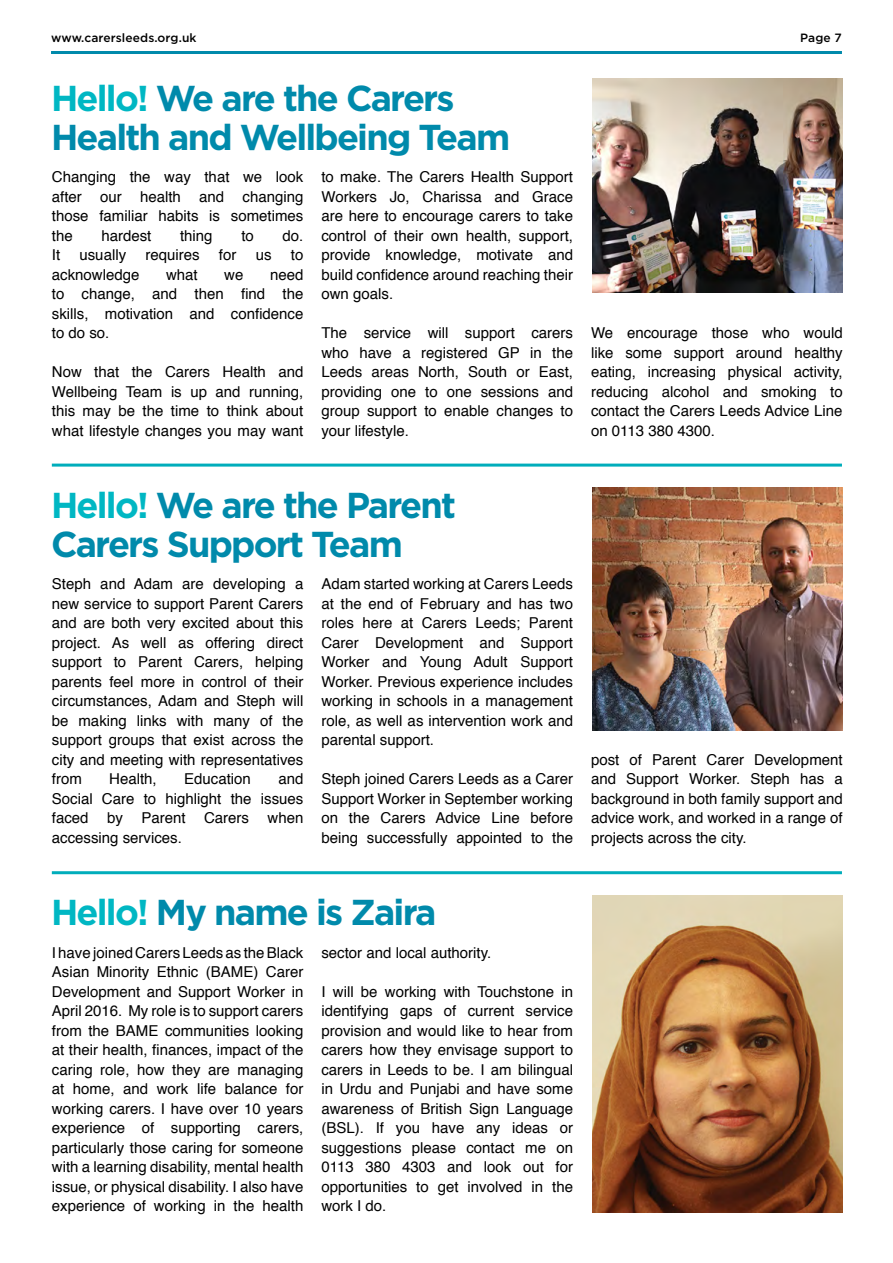
<style>
.page{position:relative;width:893px;height:1263px;background:#fff}
.page>*{position:absolute;margin:0;border:0;box-sizing:border-box;transform-origin:0 0}
.t1{font:700 36px/39px "Gotham";letter-spacing:-.05em;color:#008aab}
.t2{font:15px/19.5px "Helvetica";color:#000;text-align:justify}
.t3{font:500 12px "Gotham";letter-spacing:.01em;color:#000}
.s1{color:#00b7c3}
</style>
<div class="page">
<hr style="left:51px;top:51px;width:791px;height:3px;background:#008aab">
<img style="left:592px;top:79px;width:251px;height:213px">
<hr style="left:52px;top:464px;width:790px;height:3px;background:#00adbb">
<img style="left:592px;top:488px;width:251px;height:242px">
<hr style="left:52px;top:871px;width:790px;height:3px;background:#00adbb">
<img style="left:592px;top:895px;width:251px;height:317px">
<p class="t3" style="left:51px;top:31px;width:147px">www.carersleeds.org.uk</p>
<p class="t3" style="left:800px;top:31px;width:43px">Page 7</p>
<h1 class="t1" style="left:51px;top:78px;width:461px"><span class="s1">Hello!</span> We are the Carers<br>Health and Wellbeing Team</h1>
<p class="t2" style="left:52px;top:168px;width:253px">Changing the way that we look after our health and changing those familiar habits is sometimes the</p>
<p class="t2" style="left:101px;top:226px;width:52px">hardest</p>
<p class="t2" style="left:180px;top:226px;width:34px">thing</p>
<p class="t2" style="left:241px;top:226px;width:14px">to</p>
<p class="t2" style="left:283px;top:226px;width:22px">do.</p>
<p class="t2" style="left:52px;top:246px;width:10px">It</p>
<p class="t2" style="left:79px;top:246px;width:48px">usually</p>
<p class="t2" style="left:145px;top:246px;width:56px">requires</p>
<p class="t2" style="left:219px;top:246px;width:19px">for</p>
<p class="t2" style="left:256px;top:246px;width:17px">us</p>
<p class="t2" style="left:291px;top:246px;width:14px">to</p>
<p class="t2" style="left:52px;top:265px;width:89px">acknowledge</p>
<p class="t2" style="left:166px;top:265px;width:33px">what</p>
<p class="t2" style="left:224px;top:265px;width:21px">we</p>
<p class="t2" style="left:52px;top:265px;width:253px;text-indent:218px">need to change, and then find the skills, motivation and confidence to do so.</p>
<p class="t2" style="left:52px;top:363px;width:253px">Now that the Carers Health and Wellbeing Team is up and running, this may be the time to think about what lifestyle changes you may want</p>
<p class="t2" style="left:321px;top:168px;width:253px">to make. The Carers Health Support Workers Jo, Charissa and Grace are here to encourage carers to take control of their own health, support, provide knowledge, motivate and build confidence around reaching their own goals.</p>
<p class="t2" style="left:321px;top:324px;width:253px">The service will support carers who have a registered GP in the Leeds areas North, South or East, providing one to one sessions and group support to enable changes to your lifestyle.</p>
<p class="t2" style="left:591px;top:324px;width:253px">We encourage those who would like some support around healthy eating, increasing physical activity, reducing alcohol and smoking to contact the Carers Leeds Advice Line on 0113 380 4300.</p>
<h1 class="t1" style="left:51px;top:484px;width:406px"><span class="s1">Hello!</span> We are the Parent<br>Carers Support Team</h1>
<p class="t2" style="left:52px;top:575px;width:253px">Steph and Adam are developing a new service to support Parent Carers and are both very excited about this project. As well as offering direct support to Parent Carers, helping parents feel more in control of their circumstances, Adam and Steph will be making links with many of the support groups that exist across the city and meeting with representatives from</p>
<p class="t2" style="left:52px;top:770px;width:253px;text-indent:227px">and Social Care to highlight the issues faced by Parent Carers when accessing services.</p>
<p class="t2" style="left:109px;top:770px;width:49px">Health,</p>
<p class="t2" style="left:184px;top:770px;width:68px">Education</p>
<p class="t2" style="left:321px;top:575px;width:253px">Adam started working at Carers Leeds at the end of February and has two roles here at Carers Leeds; Parent Carer Development and Support Worker and Young Adult Support Worker. Previous experience includes working in schools in a management role, as well as intervention work and parental support.</p>
<p class="t2" style="left:321px;top:770px;width:253px">Steph joined Carers Leeds as a Carer Support Worker in September working on the Carers Advice Line before being successfully appointed to the</p>
<p class="t2" style="left:591px;top:750px;width:253px">post of Parent Carer Development and Support Worker. Steph has a background in both family support and advice work, and worked in a range of projects across the city.</p>
<h1 class="t1" style="left:51px;top:892px;width:387px"><span class="s1">Hello!</span> My name is Zaira</h1>
<p class="t2" style="left:52px;top:943px;width:253px">I have joined Carers Leeds as the Black Asian Minority Ethnic (BAME) Carer Development and Support Worker in April 2016. My role is to support carers from the BAME communities looking at their health, finances, impact of the caring role, how they are managing at home, and work life balance for working carers. I have over 10 years experience of supporting carers, particularly those caring for someone with a learning disability, mental health issue, or physical disability. I also have experience of working in the health</p>
<p class="t2" style="left:321px;top:943px;width:171px">sector and local authority.</p>
<p class="t2" style="left:321px;top:982px;width:253px">I will be working with Touchstone in identifying gaps of current service provision and would like to hear from carers how they envisage support to carers in Leeds to be. I am bilingual in Urdu and Punjabi and have some awareness of British Sign Language (BSL). If you have any ideas or suggestions please contact me on 0113 380 4303 and look out for opportunities to get involved in the work I do.</p>
</div>
